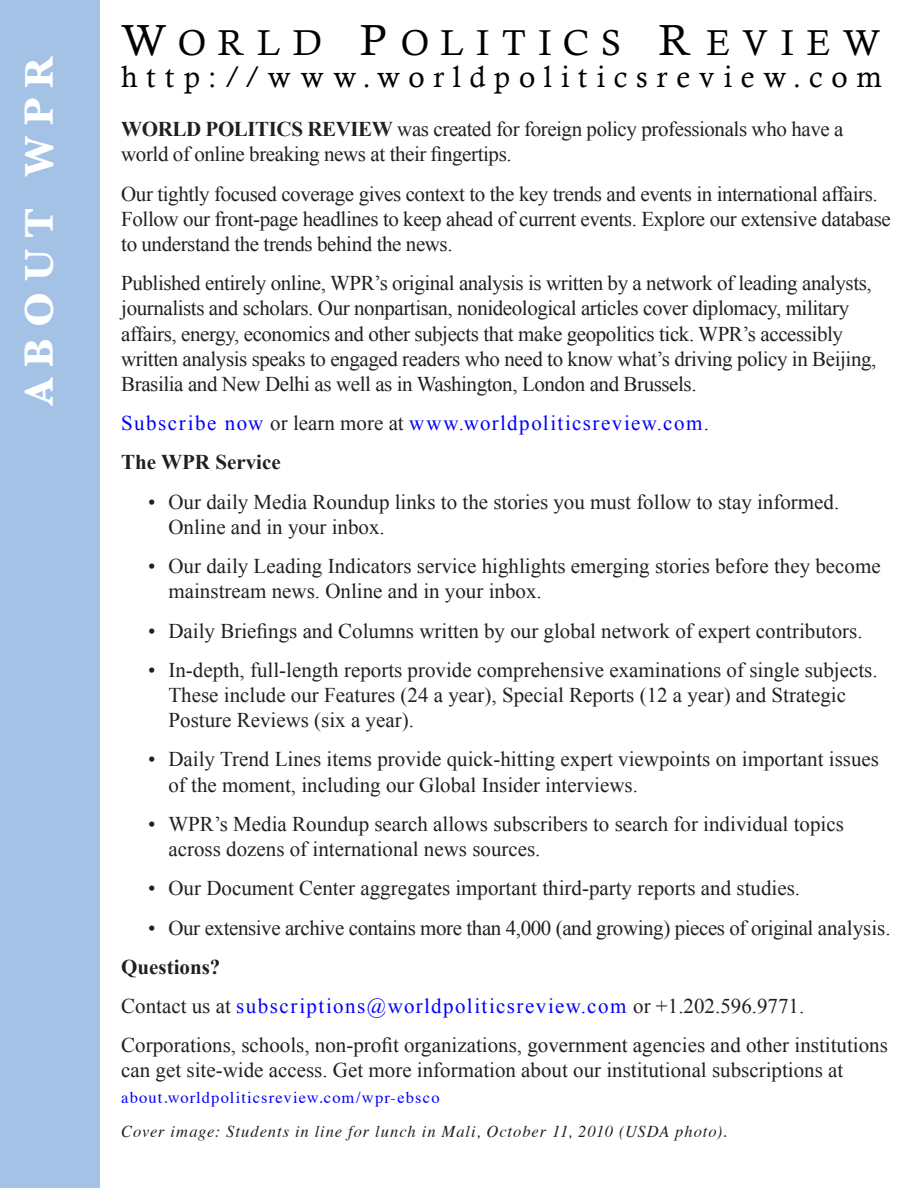
<style>
.page{position:relative;width:918px;height:1188px;background:#fff}
.page>*{position:absolute;margin:0;border:0;box-sizing:border-box;transform-origin:0 0}
.Feature_About_Title{font:700 42px "Baskerville";letter-spacing:.26em;color:#fff}
.t1{font:36px "Calisto";letter-spacing:.335em;color:#000}
.t2{font:30px "Calisto";letter-spacing:.3em;color:#000}
.SR_About_Text_Bullet{font:21px/25.2px "Times New Roman";color:#231f20}
.SR_About_Text{font:21px/25.2px "Times New Roman";letter-spacing:-.02em;color:#231f20}
.SR_About_Text-2{font:21px/25.2px "Times New Roman";color:#231f20}
.SR_About_Text-3{font:21px "Times New Roman";letter-spacing:.065em;color:#0000f9}
.SR_About_Text_Bullet-2{font:21px "Times New Roman";letter-spacing:-.02em;color:#231f20}
.SR_About_Text-4{font:700 21px "Times New Roman";color:#231f20}
.Feature_Cover_Credit{font:italic 16.5px "Times";letter-spacing:.055em;color:#231f20}
.SR_About_Text-5{font:16.5px "Times";letter-spacing:.065em;color:#0000f9}
.s1{font-size:43.5px}
.s2{font-weight:700}
.s3{color:#231f20}
</style>
<div class="page">
<div style="left:0;top:0;width:100px;height:1188px;background:#a3c2e5"></div>
<p class="Feature_About_Title" style="left:14px;top:405px;width:350px;rotate:-90deg">ABOUT WPR</p>
<p class="t1" style="left:121px;top:22px;width:761px"><span class="s1">W</span>ORLD <span class="s1">P</span>OLITICS <span class="s1">R</span> EVIEW</p>
<p class="t2" style="left:121px;top:59px;width:762px">http://www.worldpoliticsreview.com</p>
<p class="SR_About_Text" style="left:121px;top:116px;width:724px"><span class="s2">WORLD POLITICS REVIEW</span> was created for foreign policy professionals who have a world of online breaking news at their fingertips.</p>
<p class="SR_About_Text" style="left:121px;top:181px;width:771px">Our tightly focused coverage gives context to the key trends and events in international affairs.<br>Follow our front-page headlines to keep ahead of current events. Explore our extensive database to understand the trends behind the news.</p>
<p class="SR_About_Text" style="left:121px;top:270px;width:757px">Published entirely online, WPR’s original analysis is written by a network of leading analysts, journalists and scholars. Our nonpartisan, nonideological articles cover diplomacy, military affairs, energy, economics and other subjects that make geopolitics tick. WPR’s accessibly written analysis speaks to engaged readers who need to know what’s driving policy in Beijing, Brasilia and New Delhi as well as in Washington, London and Brussels.</p>
<p class="SR_About_Text-3" style="left:121px;top:409px;width:589px">Subscribe now <span class="s3">or learn more at</span> www.worldpoliticsreview.com<span class="s3">.</span></p>
<p class="SR_About_Text-4" style="left:121px;top:448px;width:161px">The WPR Service</p>
<p class="SR_About_Text_Bullet" style="left:168px;top:489px;width:672px;text-indent:-20px">• Our daily Media Roundup links to the stories you must follow to stay informed.<br>Online and in your inbox.</p>
<p class="SR_About_Text_Bullet" style="left:168px;top:553px;width:714px;text-indent:-20px">• Our daily Leading Indicators service highlights emerging stories before they become mainstream news. Online and in your inbox.</p>
<p class="SR_About_Text_Bullet" style="left:148px;top:618px;width:716px">• Daily Briefings and Columns written by our global network of expert contributors.</p>
<p class="SR_About_Text_Bullet" style="left:168px;top:657px;width:711px;text-indent:-20px">• In-depth, full-length reports provide comprehensive examinations of single subjects.<br>These include our Features (24 a year), Special Reports (12 a year) and Strategic<br>Posture Reviews (six a year).</p>
<p class="SR_About_Text_Bullet" style="left:168px;top:746px;width:712px;text-indent:-20px">• Daily Trend Lines items provide quick-hitting expert viewpoints on important issues of the moment, including our Global Insider interviews.</p>
<p class="SR_About_Text_Bullet" style="left:168px;top:811px;width:677px;text-indent:-20px">• WPR’s Media Roundup search allows subscribers to search for individual topics across dozens of international news sources.</p>
<p class="SR_About_Text_Bullet" style="left:148px;top:875px;width:653px">• Our Document Center aggregates important third-party reports and studies.</p>
<p class="SR_About_Text_Bullet-2" style="left:148px;top:913px;width:744px">• Our extensive archive contains more than 4,000 (and growing) pieces of original analysis.</p>
<p class="SR_About_Text-4" style="left:121px;top:952px;width:101px">Questions?</p>
<p class="SR_About_Text-3" style="left:121px;top:992px;width:685px"><span class="s3">Contact us at</span> subscriptions@worldpoliticsreview.com <span class="s3">or +1.202.596.9771.</span></p>
<p class="SR_About_Text-2" style="left:121px;top:1032px;width:768px">Corporations, schools, non-profit organizations, government agencies and other institutions can get site-wide access. Get more information about our institutional subscriptions at</p>
<p class="SR_About_Text-5" style="left:121px;top:1082px;width:320px">about.worldpoliticsreview.com/wpr-ebsco</p>
<p class="Feature_Cover_Credit" style="left:121px;top:1117px;width:607px">Cover image: Students in line for lunch in Mali, October 11, 2010 (USDA photo).</p>
</div>
